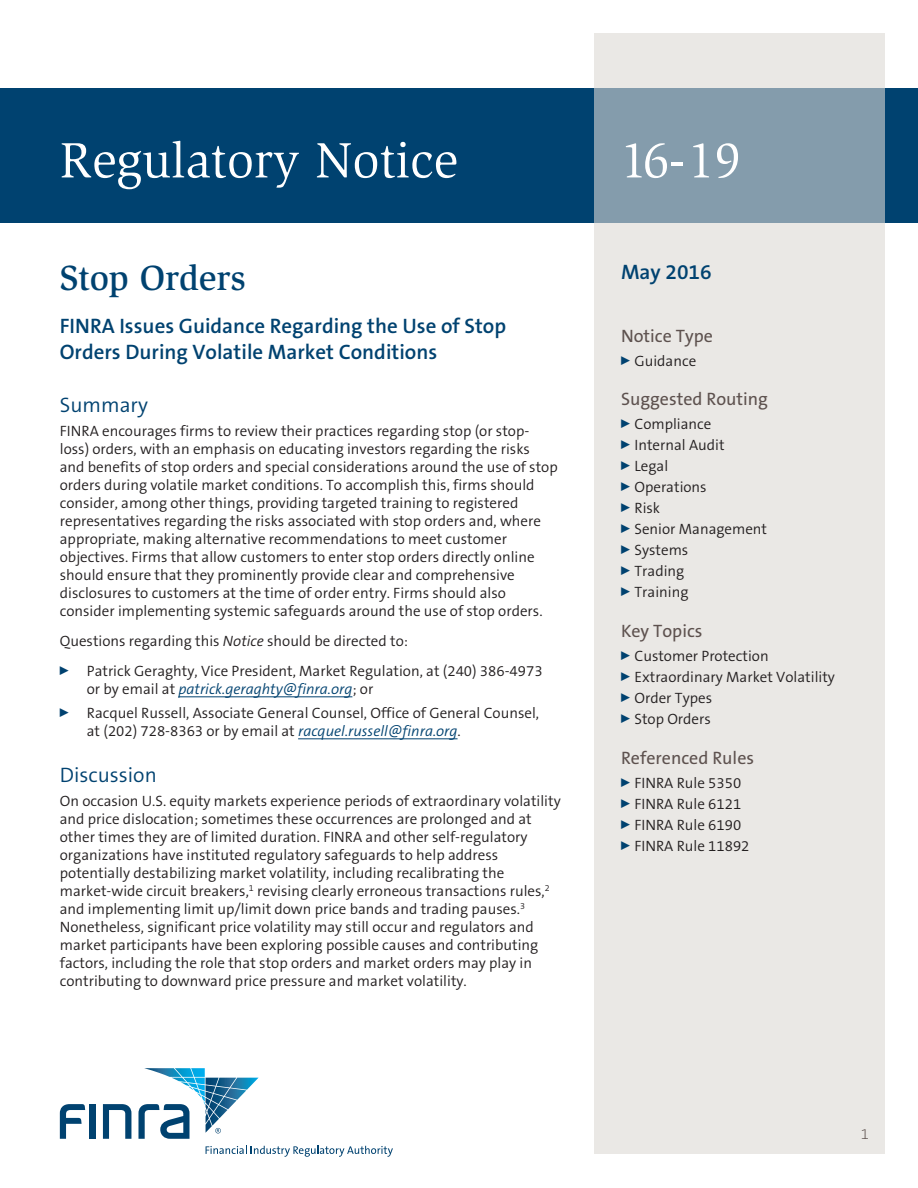
<style>
.page{position:relative;width:918px;height:1188px;background:#fff}
.page>*{position:absolute;margin:0;border:0;box-sizing:border-box;transform-origin:0 0}
.t1{font:51px "Slimbach LT";color:#fff}
.t2{font:500 36px "Slimbach LT";color:#004270}
.t3{font:600 21px/25.2px "The Sans B6";color:#004270}
.t4{font:300 21px "The Sans B4";color:#004270}
.t5{font:18px "The Sans B5 Plain";color:#5d514e}
.t6{font:300 15px/18px "The Sans B4";color:#231f20}
.t7{font:200 15px "The Sans B2";color:#5d514e}
.s1{font-style:italic}
.s2{font-style:italic;color:#004270}
</style>
<div class="page">
<div style="left:0;top:88px;width:918px;height:135px;background:#004270"></div>
<svg style="left:594px;top:34px;width:290px;height:1120px;background:#dddede"></svg>
<hr style="left:178px;top:696px;width:174px;height:1px;background:#004270">
<hr style="left:298px;top:738px;width:160px;height:1px;background:#004270">
<div style="left:90px;top:1104px;width:6px;height:35px;background:#004270"></div>
<svg style="left:103px;top:1104px;width:28px;height:35px"></svg>
<svg style="left:60px;top:1104px;width:25px;height:35px"></svg>
<svg style="left:206px;top:1146px;width:187px;height:11px"></svg>
<svg style="left:138px;top:1068px;width:121px;height:71px"></svg>
<h1 class="t1" style="left:60px;top:131px;width:400px">Regulatory Notice</h1>
<h1 class="t1" style="left:621px;top:131px;width:122px">16-19</h1>
<h2 class="t2" style="left:60px;top:256px;width:187px">Stop Orders</h2>
<h3 class="t3" style="left:60px;top:314px;width:448px">FINRA Issues Guidance Regarding the Use of Stop<br>Orders During Volatile Market Conditions</h3>
<h3 class="t4" style="left:60px;top:393px;width:90px">Summary</h3>
<p class="t6" style="left:60px;top:422px;width:499px">FINRA encourages firms to review their practices regarding stop (or stop&shy;loss) orders, with an emphasis on educating investors regarding the risks and benefits of stop orders and special considerations around the use of stop orders during volatile market conditions. To accomplish this, firms should consider, among other things, providing targeted training to registered representatives regarding the risks associated with stop orders and, where appropriate, making alternative recommendations to meet customer objectives. Firms that allow customers to enter stop orders directly online should ensure that they prominently provide clear and comprehensive disclosures to customers at the time of order entry. Firms should also consider implementing systemic safeguards around the use of stop orders.</p>
<p class="t6" style="left:60px;top:626px;width:484px;line-height:30px">Questions regarding this <span class="s1">Notice</span> should be directed to:<br><sup>0</sup> Patrick Geraghty, Vice President, Market Regulation, at (240) 386-4973</p>
<p class="t6" style="left:60px;top:677px;width:481px;line-height:24px;text-indent:27px">or by email at <span class="s2">patrick.geraghty@finra.org</span>; or<br><sup>0</sup> Racquel Russell, Associate General Counsel, Office of General Counsel,</p>
<p class="t6" style="left:87px;top:722px;width:375px">at (202) 728-8363 or by email at <span class="s2">racquel.russell@finra.org</span>.</p>
<h3 class="t4" style="left:60px;top:763px;width:98px">Discussion</h3>
<p class="t6" style="left:60px;top:792px;width:502px">On occasion U.S. equity markets experience periods of extraordinary volatility and price dislocation; sometimes these occurrences are prolonged and at other times they are of limited duration. FINRA and other self-regulatory organizations have instituted regulatory safeguards to help address potentially destabilizing market volatility, including recalibrating the market-wide circuit breakers,<sup>1</sup> revising clearly erroneous transactions rules,<sup>2 </sup>and implementing limit up/limit down price bands and trading pauses.<sup>3<br></sup>Nonetheless, significant price volatility may still occur and regulators and market participants have been exploring possible causes and contributing factors, including the role that stop orders and market orders may play in contributing to downward price pressure and market volatility.</p>
<h3 class="t3" style="left:621px;top:260px;width:92px">May 2016</h3>
<p class="t5" style="left:621px;top:326px;width:93px">Notice Type</p>
<p class="t6" style="left:621px;top:352px;width:77px"><sup>0</sup> Guidance</p>
<p class="t5" style="left:621px;top:390px;width:149px">Suggested Routing</p>
<p class="t6" style="left:621px;top:414px;width:148px;line-height:21px"><sup>0</sup> Compliance<br><sup>0</sup> Internal Audit<br><sup>0</sup> Legal<br><sup>0</sup> Operations<br><sup>0</sup> Risk<br><sup>0</sup> Senior Management<br><sup>0</sup> Systems<br><sup>0</sup> Trading<br><sup>0</sup> Training</p>
<p class="t5" style="left:621px;top:621px;width:83px">Key Topics</p>
<p class="t6" style="left:621px;top:646px;width:216px;line-height:21px"><sup>0</sup> Customer Protection<br><sup>0</sup> Extraordinary Market Volatility<br><sup>0</sup> Order Types<br><sup>0</sup> Stop Orders</p>
<p class="t5" style="left:621px;top:748px;width:135px">Referenced Rules</p>
<p class="t6" style="left:621px;top:773px;width:130px;line-height:21px"><sup>0</sup> FINRA Rule 5350<br><sup>0</sup> FINRA Rule 6121<br><sup>0</sup> FINRA Rule 6190<br><sup>0</sup> FINRA Rule 11892</p>
<p class="t7" style="left:861px;top:1126px;width:10px">1</p>
</div>
